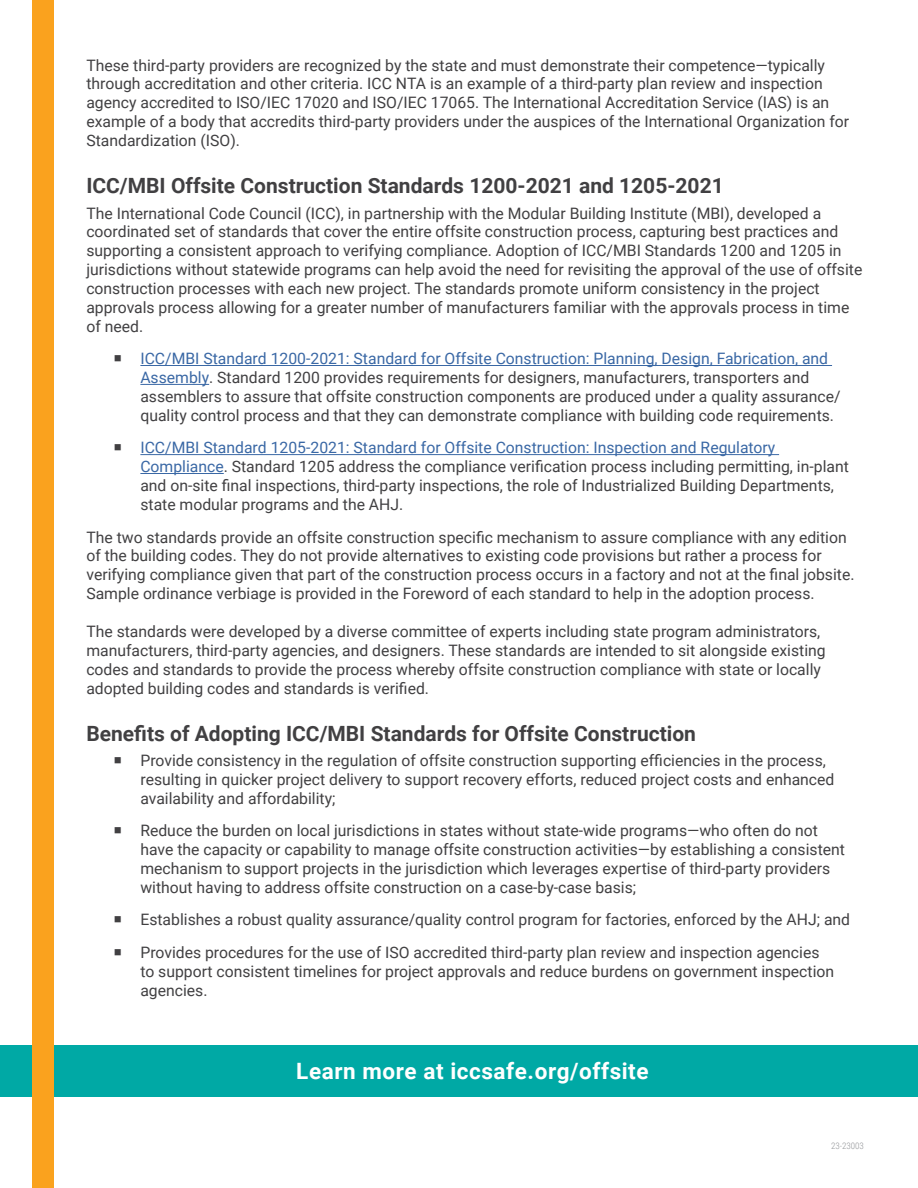
<style>
.page{position:relative;width:918px;height:1188px;background:#fff}
.page>*{position:absolute;margin:0;border:0;box-sizing:border-box;transform-origin:0 0}
.t1{font:700 22.5px "Roboto";letter-spacing:.025em;color:#fff}
.t2{font:700 21px "Roboto";color:#414042}
.t3{font:15.75px/18.9px "Roboto";color:#414042}
.t4{font:300 9px "Roboto Condensed";color:#939598}
.s1{color:#3a68a5}
</style>
<div class="page">
<div style="left:0;top:1045px;width:918px;height:52px;background:#00a9a5"></div>
<hr style="left:140px;top:365px;width:692px;height:1px;background:#3a68a5">
<hr style="left:140px;top:384px;width:69px;height:1px;background:#3a68a5">
<hr style="left:140px;top:454px;width:639px;height:1px;background:#3a68a5">
<hr style="left:140px;top:473px;width:84px;height:1px;background:#3a68a5">
<div style="left:33px;top:0;width:21px;height:1188px;background:#faa21e"></div>
<p class="t3" style="left:86px;top:55px;width:764px">These third-party providers are recognized by the state and must demonstrate their competence—typically through accreditation and other criteria. ICC NTA is an example of a third-party plan review and inspection agency accredited to ISO/IEC 17020 and ISO/IEC 17065. The International Accreditation Service (IAS) is an example of a body that accredits third-party providers under the auspices of the International Organization for Standardization (ISO).</p>
<h2 class="t2" style="left:86px;top:171px;width:639px">ICC/MBI Offsite Construction Standards 1200-2021 and 1205-2021</h2>
<p class="t3" style="left:86px;top:203px;width:778px">The International Code Council (ICC), in partnership with the Modular Building Institute (MBI), developed a coordinated set of standards that cover the entire offsite construction process, capturing best practices and supporting a consistent approach to verifying compliance. Adoption of ICC/MBI Standards 1200 and 1205 in jurisdictions without statewide programs can help avoid the need for revisiting the approval of the use of offsite construction processes with each new project. The standards promote uniform consistency in the project approvals process allowing for a greater number of manufacturers familiar with the approvals process in time of need.</p>
<p class="t3" style="left:140px;top:349px;width:702px"><span class="s1">ICC/MBI Standard 1200-2021: Standard for Offsite Construction: Planning, Design, Fabrication, and Assembly</span>. Standard 1200 provides requirements for designers, manufacturers, transporters and assemblers to assure that offsite construction components are produced under a quality assurance/ quality control process and that they can demonstrate compliance with building code requirements.</p>
<p class="t3" style="left:140px;top:438px;width:710px"><span class="s1">ICC/MBI Standard 1205-2021: Standard for Offsite Construction: Inspection and Regulatory Compliance</span>. Standard 1205 address the compliance verification process including permitting, in-plant and on-site final inspections, third-party inspections, the role of Industrialized Building Departments, state modular programs and the AHJ.</p>
<p class="t3" style="left:86px;top:527px;width:770px">The two standards provide an offsite construction specific mechanism to assure compliance with any edition of the building codes. They do not provide alternatives to existing code provisions but rather a process for verifying compliance given that part of the construction process occurs in a factory and not at the final jobsite.<br>Sample ordinance verbiage is provided in the Foreword of each standard to help in the adoption process.</p>
<p class="t3" style="left:86px;top:621px;width:741px">The standards were developed by a diverse committee of experts including state program administrators, manufacturers, third-party agencies, and designers. These standards are intended to sit alongside existing codes and standards to provide the process whereby offsite construction compliance with state or locally adopted building codes and standards is verified.</p>
<h2 class="t2" style="left:86px;top:718px;width:611px">Benefits of Adopting ICC/MBI Standards for Offsite Construction</h2>
<p class="t3" style="left:140px;top:751px;width:696px">Provide consistency in the regulation of offsite construction supporting efficiencies in the process, resulting in quicker project delivery to support recovery efforts, reduced project costs and enhanced availability and affordability;</p>
<p class="t3" style="left:140px;top:821px;width:706px">Reduce the burden on local jurisdictions in states without state-wide programs—who often do not have the capacity or capability to manage offsite construction activities—by establishing a consistent mechanism to support projects in the jurisdiction which leverages expertise of third-party providers without having to address offsite construction on a case-by-case basis;</p>
<p class="t3" style="left:140px;top:903px;width:711px;line-height:32.4px">Establishes a robust quality assurance/quality control program for factories, enforced by the AHJ; and<br>Provides procedures for the use of ISO accredited third-party plan review and inspection agencies</p>
<p class="t3" style="left:140px;top:961px;width:695px">to support consistent timelines for project approvals and reduce burdens on government inspection agencies.</p>
<h1 class="t1" style="left:296px;top:1055px;width:354px">Learn more at iccsafe.org/offsite</h1>
<p class="t4" style="left:831px;top:1139px;width:34px">23-23003</p>
</div>
